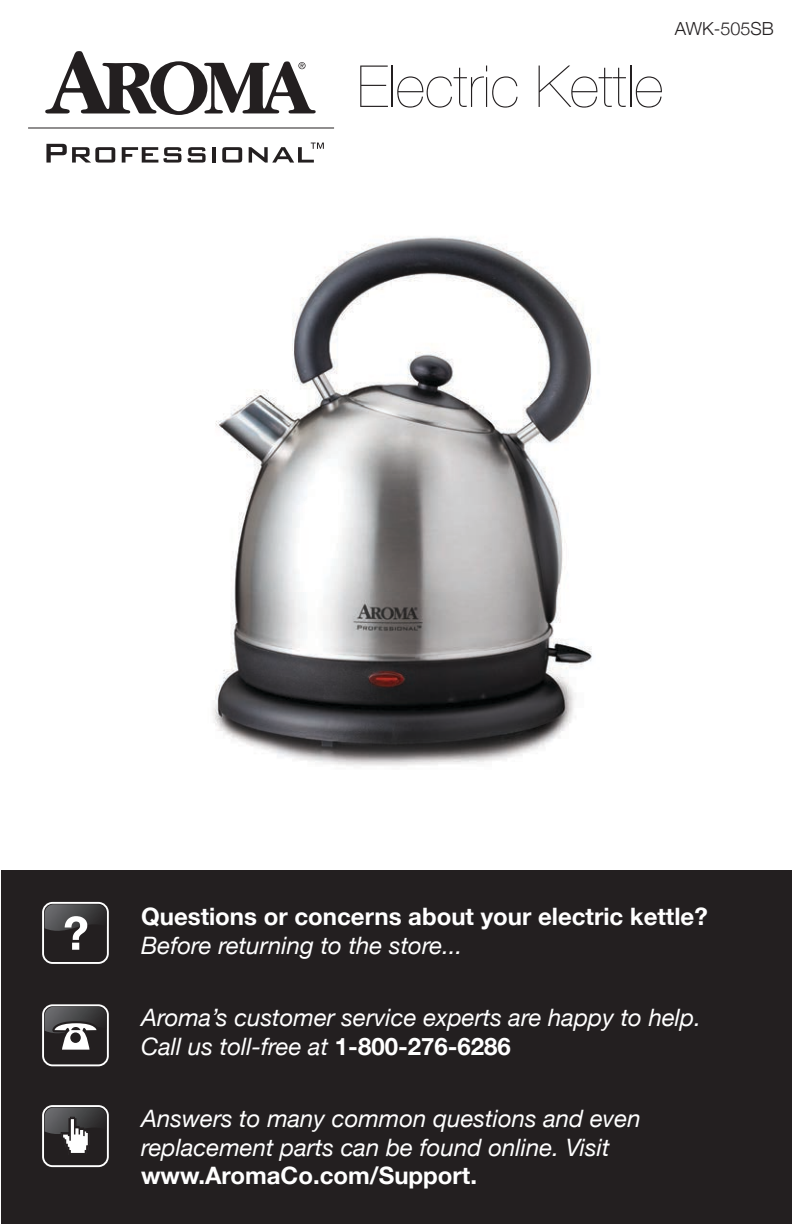
<style>
.page{position:relative;width:792px;height:1224px;background:#fff}
.page>*{position:absolute;margin:0;border:0;box-sizing:border-box;transform-origin:0 0}
.t1{font:200 58px "Helvetica Neue";color:#231f20}
.t2{font:italic 24px/28.8px "Helvetica Neue";color:#fff}
.t3{font:700 24px "Helvetica Neue";color:#fff}
.t4{font:300 18px "Helvetica Neue";color:#231f20}
.s1{font-weight:700;font-style:normal}
</style>
<div class="page">
<div style="left:1px;top:871px;width:791px;height:353px;background:#231f20"></div>
<div style="left:42px;top:902px;width:67px;height:62px;border:2px solid #fff;border-radius:10px"></div>
<svg style="left:45px;top:904px;width:61px;height:46px"></svg>
<div style="left:42px;top:1105px;width:67px;height:62px;border:2px solid #fff;border-radius:10px"></div>
<svg style="left:45px;top:1107px;width:61px;height:46px"></svg>
<div style="left:42px;top:1004px;width:67px;height:62px;border:2px solid #fff;border-radius:10px"></div>
<svg style="left:45px;top:1007px;width:61px;height:43px"></svg>
<svg style="left:45px;top:51px;width:271px;height:64px"></svg>
<hr style="left:28px;top:128px;width:306px;height:1px;background:#231f20">
<svg style="left:46px;top:144px;width:69px;height:19px"></svg>
<svg style="left:122px;top:147px;width:59px;height:16px"></svg>
<svg style="left:188px;top:147px;width:18px;height:16px"></svg>
<hr style="left:212px;top:147px;width:4px;height:16px;background:#231f20">
<svg style="left:222px;top:147px;width:20px;height:16px"></svg>
<svg style="left:249px;top:143px;width:75px;height:20px"></svg>
<img style="left:213px;top:236px;width:379px;height:530px">
<h1 class="t1" style="left:357px;top:41px;width:308px">Electric Kettle</h1>
<p class="t4" style="left:675px;top:14px;width:101px">AWK-505SB</p>
<p class="t3" style="left:141px;top:897px;width:568px">Questions or concerns about your electric kettle?</p>
<p class="t2" style="left:141px;top:932px;width:323px">Before returning to the store...</p>
<p class="t2" style="left:141px;top:1005px;width:562px">Aroma’s customer service experts are happy to help.<br>Call us toll-free at <span class="s1">1-800-276-6286</span></p>
<p class="t2" style="left:141px;top:1105px;width:501px">Answers to many common questions and even replacement parts can be found online. Visit</p>
<p class="t3" style="left:141px;top:1157px;width:337px">www.AromaCo.com/Support.</p>
</div>
